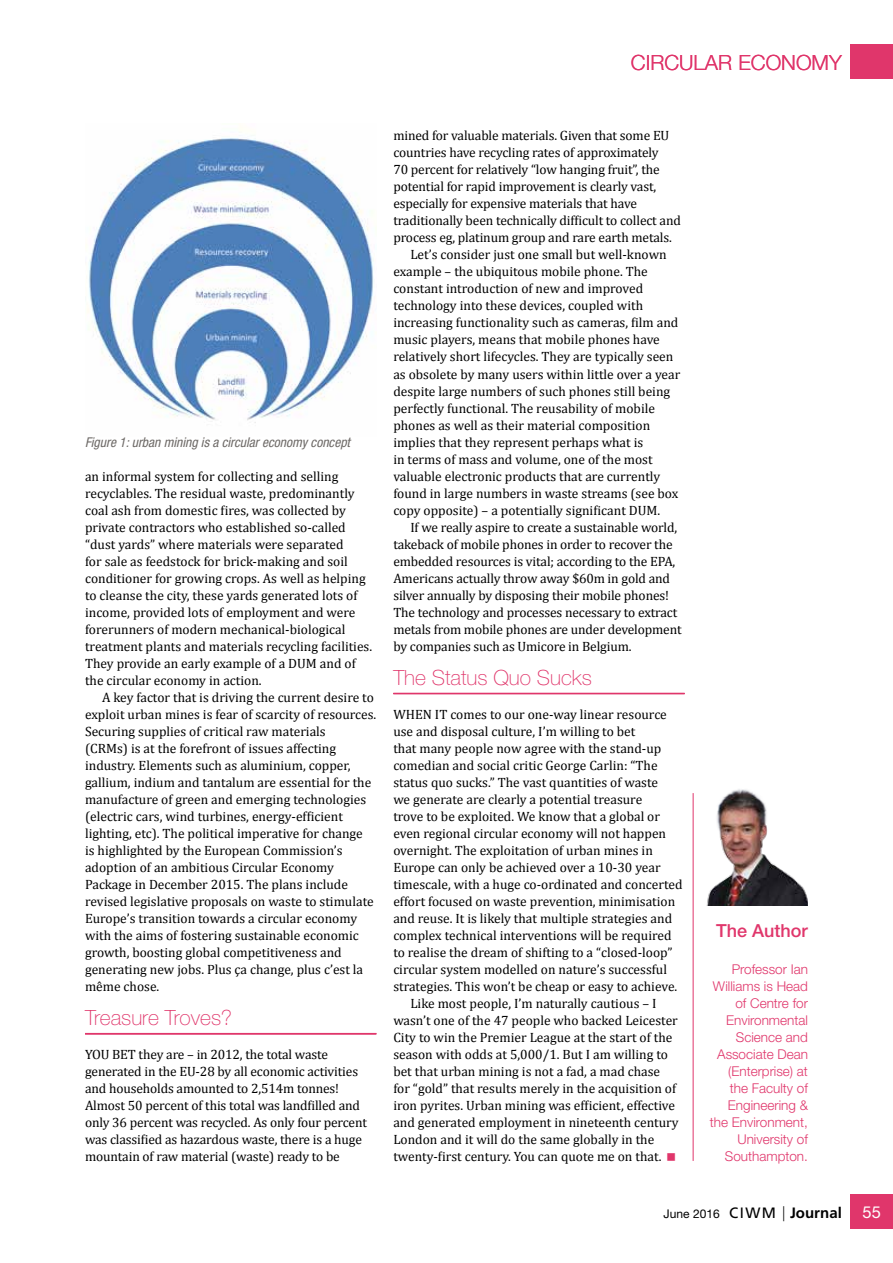
<style>
.page{position:relative;width:893px;height:1263px;background:#fff}
.page>*{position:absolute;margin:0;border:0;box-sizing:border-box;transform-origin:0 0}
.t1{font:100 21px "Helvetica Neue";color:#e0366b}
.t2{font:300 21px "Helvetica Neue";color:#e0366b}
.t3{font:500 18px "Helvetica Neue";color:#e0366b}
.t4{font:16.5px "Helvetica Neue";color:#fff}
.t5{font:13.5px/17px "Cambria";color:#000}
.t6{font:300 13.5px/17px "Helvetica Neue";color:#e0366b;text-align:right}
.t7{font:italic condensed 13.5px "Helvetica Neue";color:#6d6966}
.t8{font:12px "Helvetica Neue";color:#000}
.s1{font-family:"Frutiger";font-size:15px}
.s2{font-family:"Futura";font-weight:300;font-stretch:condensed;font-size:15px}
.s3{font-family:"Frutiger";font-weight:700;font-size:15px}
</style>
<div class="page">
<hr style="left:85px;top:1033px;width:291px;height:1px;background:#e0366b">
<hr style="left:85px;top:1034px;width:291px;height:1px;background:#e0366b">
<hr style="left:393px;top:693px;width:292px;height:1px;background:#e0366b">
<hr style="left:393px;top:694px;width:292px;height:1px;background:#e0366b">
<hr style="left:693px;top:793px;width:1px;height:368px;background:#e0366b">
<img style="left:87px;top:138px;width:287px;height:285px">
<img style="left:706px;top:789px;width:102px;height:117px">
<div style="left:850px;top:45px;width:43px;height:34px;background:#e0366b"></div>
<div style="left:850px;top:1195px;width:43px;height:34px;background:#e0366b"></div>
<h1 class="t2" style="left:631px;top:50px;width:213px">CIRCULAR ECONOMY</h1>
<p class="t7" style="left:85px;top:434px;width:267px">Figure 1: urban mining is a circular economy concept</p>
<p class="t5" style="left:85px;top:467px;width:289px">an informal system for collecting and selling recyclables. The residual waste, predominantly coal ash from domestic fires, was collected by private contractors who established so-called “dust yards” where materials were separated<br>for sale as feedstock for brick-making and soil conditioner for growing crops. As well as helping to cleanse the city, these yards generated lots of income, provided lots of employment and were forerunners of modern mechanical-biological treatment plants and materials recycling facilities.<br>They provide an early example of a DUM and of the circular economy in action.</p>
<p class="t5" style="left:85px;top:688px;width:293px;text-indent:17px">A key factor that is driving the current desire to exploit urban mines is fear of scarcity of resources.<br>Securing supplies of critical raw materials<br>(CRMs) is at the forefront of issues affecting industry. Elements such as aluminium, copper, gallium, indium and tantalum are essential for the manufacture of green and emerging technologies (electric cars, wind turbines, energy-efficient lighting, etc). The political imperative for change<br>is highlighted by the European Commission’s adoption of an ambitious Circular Economy Package in December 2015. The plans include revised legislative proposals on waste to stimulate Europe’s transition towards a circular economy with the aims of fostering sustainable economic growth, boosting global competitiveness and generating new jobs. Plus ça change, plus c’est la même chose.</p>
<h1 class="t1" style="left:85px;top:1006px;width:149px">Treasure Troves?</h1>
<p class="t5" style="left:85px;top:1046px;width:284px">YOU BET they are – in 2012, the total waste generated in the EU-28 by all economic activities and households amounted to 2,514m tonnes!<br>Almost 50 percent of this total was landfilled and only 36 percent was recycled. As only four percent was classified as hazardous waste, there is a huge mountain of raw material (waste) ready to be</p>
<p class="t5" style="left:393px;top:127px;width:278px">mined for valuable materials. Given that some EU</p>
<p class="t5" style="left:393px;top:144px;width:267px">countries have recycling rates of approximately</p>
<p class="t5" style="left:393px;top:161px;width:268px">70 percent for relatively “low hanging fruit”, the</p>
<p class="t5" style="left:393px;top:178px;width:265px">potential for rapid improvement is clearly vast,</p>
<p class="t5" style="left:393px;top:195px;width:245px">especially for expensive materials that have</p>
<p class="t5" style="left:393px;top:212px;width:289px">traditionally been technically difficult to collect and</p>
<p class="t5" style="left:393px;top:229px;width:280px">process eg, platinum group and rare earth metals.</p>
<p class="t5" style="left:410px;top:246px;width:258px">Let’s consider just one small but well-known</p>
<p class="t5" style="left:393px;top:263px;width:256px">example – the ubiquitous mobile phone. The</p>
<p class="t5" style="left:393px;top:280px;width:251px">constant introduction of new and improved</p>
<p class="t5" style="left:393px;top:297px;width:251px">technology into these devices, coupled with</p>
<p class="t5" style="left:393px;top:314px;width:287px">increasing functionality such as cameras, film and</p>
<p class="t5" style="left:393px;top:331px;width:268px">music players, means that mobile phones have</p>
<p class="t5" style="left:393px;top:348px;width:282px">relatively short lifecycles. They are typically seen</p>
<p class="t5" style="left:393px;top:365px;width:288px">as obsolete by many users within little over a year</p>
<p class="t5" style="left:393px;top:382px;width:278px">despite large numbers of such phones still being</p>
<p class="t5" style="left:393px;top:399px;width:263px">perfectly functional. The reusability of mobile</p>
<p class="t5" style="left:393px;top:416px;width:258px">phones as well as their material composition</p>
<p class="t5" style="left:393px;top:433px;width:251px">implies that they represent perhaps what is</p>
<p class="t5" style="left:393px;top:450px;width:261px">in terms of mass and volume, one of the most</p>
<p class="t5" style="left:393px;top:467px;width:268px">valuable electronic products that are currently</p>
<p class="t5" style="left:393px;top:484px;width:287px">found in large numbers in waste streams (see box</p>
<p class="t5" style="left:393px;top:501px;width:268px">copy opposite) – a potentially significant DUM.</p>
<p class="t5" style="left:410px;top:518px;width:268px">If we really aspire to create a sustainable world,</p>
<p class="t5" style="left:393px;top:535px;width:281px">takeback of mobile phones in order to recover the</p>
<p class="t5" style="left:393px;top:552px;width:284px">embedded resources is vital; according to the EPA,</p>
<p class="t5" style="left:393px;top:569px;width:278px">Americans actually throw away $60m in gold and</p>
<p class="t5" style="left:393px;top:586px;width:277px">silver annually by disposing their mobile phones!</p>
<p class="t5" style="left:393px;top:603px;width:285px">The technology and processes necessary to extract</p>
<p class="t5" style="left:393px;top:620px;width:290px">metals from mobile phones are under development</p>
<p class="t5" style="left:393px;top:637px;width:240px">by companies such as Umicore in Belgium.</p>
<h1 class="t1" style="left:393px;top:665px;width:200px">The Status Quo Sucks</h1>
<p class="t5" style="left:393px;top:705px;width:275px">WHEN IT comes to our one-way linear resource</p>
<p class="t5" style="left:393px;top:722px;width:244px">use and disposal culture, I’m willing to bet</p>
<p class="t5" style="left:393px;top:739px;width:270px">that many people now agree with the stand-up</p>
<p class="t5" style="left:393px;top:756px;width:266px">comedian and social critic George Carlin: “The</p>
<p class="t5" style="left:393px;top:773px;width:266px">status quo sucks.” The vast quantities of waste</p>
<p class="t5" style="left:393px;top:791px;width:250px">we generate are clearly a potential treasure</p>
<p class="t5" style="left:393px;top:808px;width:268px">trove to be exploited. We know that a global or</p>
<p class="t5" style="left:393px;top:825px;width:274px">even regional circular economy will not happen</p>
<p class="t5" style="left:393px;top:842px;width:261px">overnight. The exploitation of urban mines in</p>
<p class="t5" style="left:393px;top:859px;width:269px">Europe can only be achieved over a 10-30 year</p>
<p class="t5" style="left:393px;top:876px;width:291px">timescale, with a huge co-ordinated and concerted</p>
<p class="t5" style="left:393px;top:893px;width:283px">effort focused on waste prevention, minimisation</p>
<p class="t5" style="left:393px;top:910px;width:280px">and reuse. It is likely that multiple strategies and</p>
<p class="t5" style="left:393px;top:927px;width:280px">complex technical interventions will be required</p>
<p class="t5" style="left:393px;top:944px;width:281px">to realise the dream of shifting to a “closed-loop”</p>
<p class="t5" style="left:393px;top:961px;width:275px">circular system modelled on nature’s successful</p>
<p class="t5" style="left:393px;top:978px;width:286px">strategies. This won’t be cheap or easy to achieve.</p>
<p class="t5" style="left:410px;top:995px;width:248px">Like most people, I’m naturally cautious – I</p>
<p class="t5" style="left:393px;top:1012px;width:286px">wasn’t one of the 47 people who backed Leicester</p>
<p class="t5" style="left:393px;top:1029px;width:281px">City to win the Premier League at the start of the</p>
<p class="t5" style="left:393px;top:1046px;width:276px">season with odds at 5,000/1. But I am willing to</p>
<p class="t5" style="left:393px;top:1063px;width:268px">bet that urban mining is not a fad, a mad chase</p>
<p class="t5" style="left:393px;top:1080px;width:284px">for “gold” that results merely in the acquisition of</p>
<p class="t5" style="left:393px;top:1097px;width:283px">iron pyrites. Urban mining was efficient, effective</p>
<p class="t5" style="left:393px;top:1114px;width:287px">and generated employment in nineteenth century</p>
<p class="t5" style="left:393px;top:1131px;width:262px">London and it will do the same globally in the</p>
<p class="t5" style="left:393px;top:1148px;width:270px">twenty-first century. You can quote me on that.</p>
<h2 class="t3" style="left:716px;top:920px;width:93px">The Author</h2>
<p class="t6" style="left:710px;top:960px;width:100px">Professor Ian<br>Williams is Head of Centre for<br>Environmental<br>Science and<br>Associate Dean (Enterprise) at the Faculty of<br>Engineering &amp; the Environment,<br>University of<br>Southampton.</p>
<p class="t8" style="left:663px;top:1206px;width:180px">June 2016 <span class="s1">CIWM</span> <span class="s2">|</span> <span class="s3">Journal</span></p>
<p class="t4" style="left:862px;top:1203px;width:20px">55</p>
</div>
